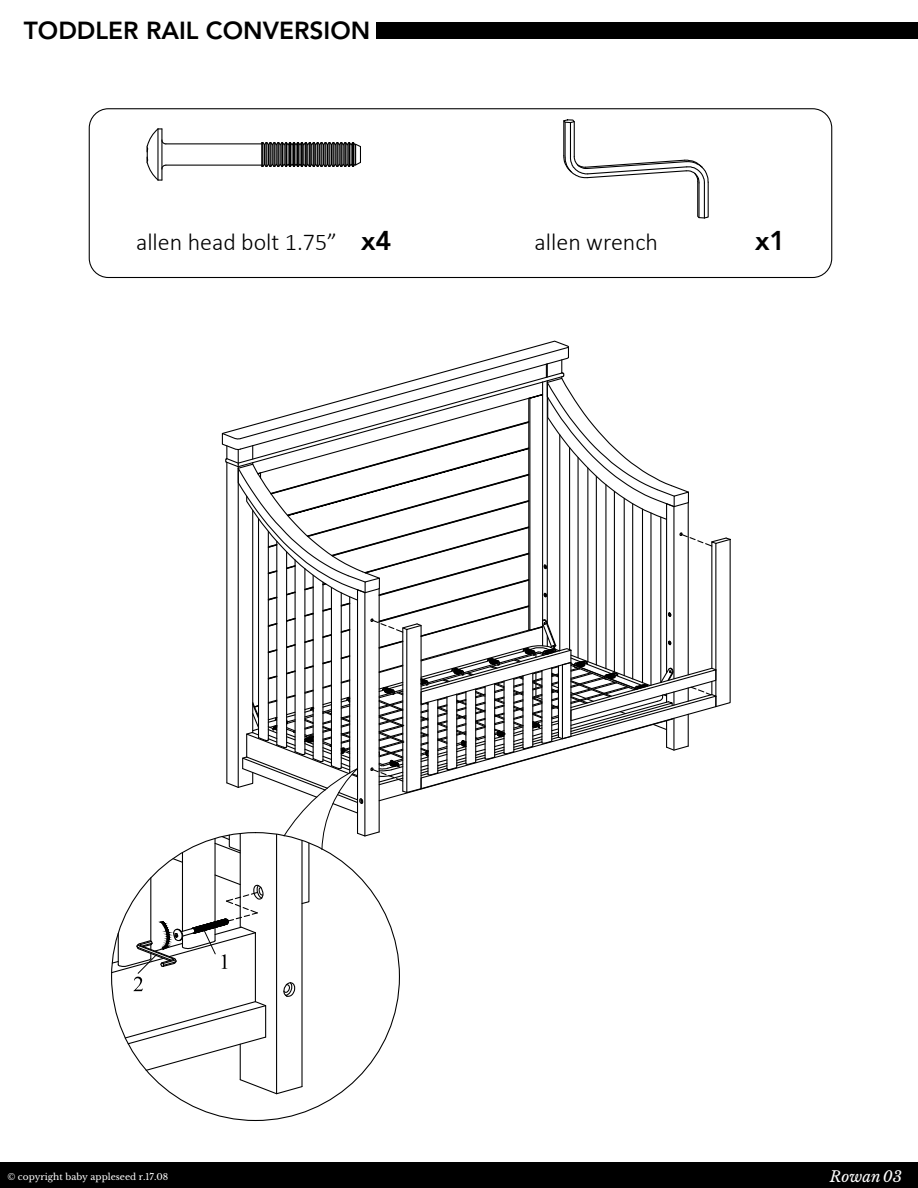
<style>
.page{position:relative;width:918px;height:1188px;background:#fff}
.page>*{position:absolute;margin:0;border:0;box-sizing:border-box;transform-origin:0 0}
.t1{font:800 27px "Avenir LT Std";color:#000}
.t2{font:800 24.6px "Avenir LT Std";color:#000}
.t3{font:300 24px "Calibri";color:#000}
.t4{font:italic 15.15px "Libre Baskerville";color:#fff}
.t5{font:9px "Libre Baskerville";color:#fff}
.s1{font-family:"Avenir LT Std";font-weight:800;font-size:27px}
</style>
<div class="page">
<svg style="left:563px;top:119px;width:12px;height:5px"></svg>
<hr style="left:570px;top:123px;width:1px;height:35px;background:#000">
<hr style="left:565px;top:122px;width:1px;height:35px;background:#000">
<hr style="left:574px;top:122px;width:1px;height:34px;background:#000">
<hr style="left:563px;top:121px;width:1px;height:35px;background:#000">
<svg style="left:563px;top:155px;width:146px;height:64px"></svg>
<div style="left:89px;top:108px;width:743px;height:170px;border:1px solid #000;border-radius:19px"></div>
<div style="left:1px;top:1163px;width:917px;height:25px;background:#000"></div>
<div style="left:376px;top:22px;width:542px;height:16px;background:#000"></div>
<svg style="left:146px;top:128px;width:21px;height:53px"></svg>
<hr style="left:166px;top:143px;width:96px;height:1px;background:#000">
<hr style="left:166px;top:165px;width:96px;height:1px;background:#000">
<svg style="left:261px;top:142px;width:100px;height:25px;background:#464646"></svg>
<hr style="left:240px;top:1044px;width:1px;height:36px;background:#000">
<hr style="left:276px;top:834px;width:1px;height:260px;background:#000">
<hr style="left:301px;top:840px;width:2px;height:247px;background:#000">
<svg style="left:239px;top:1078px;width:64px;height:17px"></svg>
<svg style="left:111px;top:340px;width:620px;height:732px"></svg>
<p class="t2" style="left:24px;top:16px;width:348px">TODDLER RAIL CONVERSION</p>
<p class="t3" style="left:136px;top:227px;width:257px">allen head bolt 1.75” <span class="s1">x4</span></p>
<p class="t3" style="left:535px;top:227px;width:125px">allen wrench</p>
<p class="t1" style="left:755px;top:225px;width:32px">x1</p>
<p class="t4" style="left:883px;top:1167px;width:21px">03</p>
<p class="t5" style="left:7px;top:1171px;width:162px">© copyright baby appleseed r.17.08</p>
<p class="t4" style="left:830px;top:1167px;width:71px">Rowan03</p>
</div>
